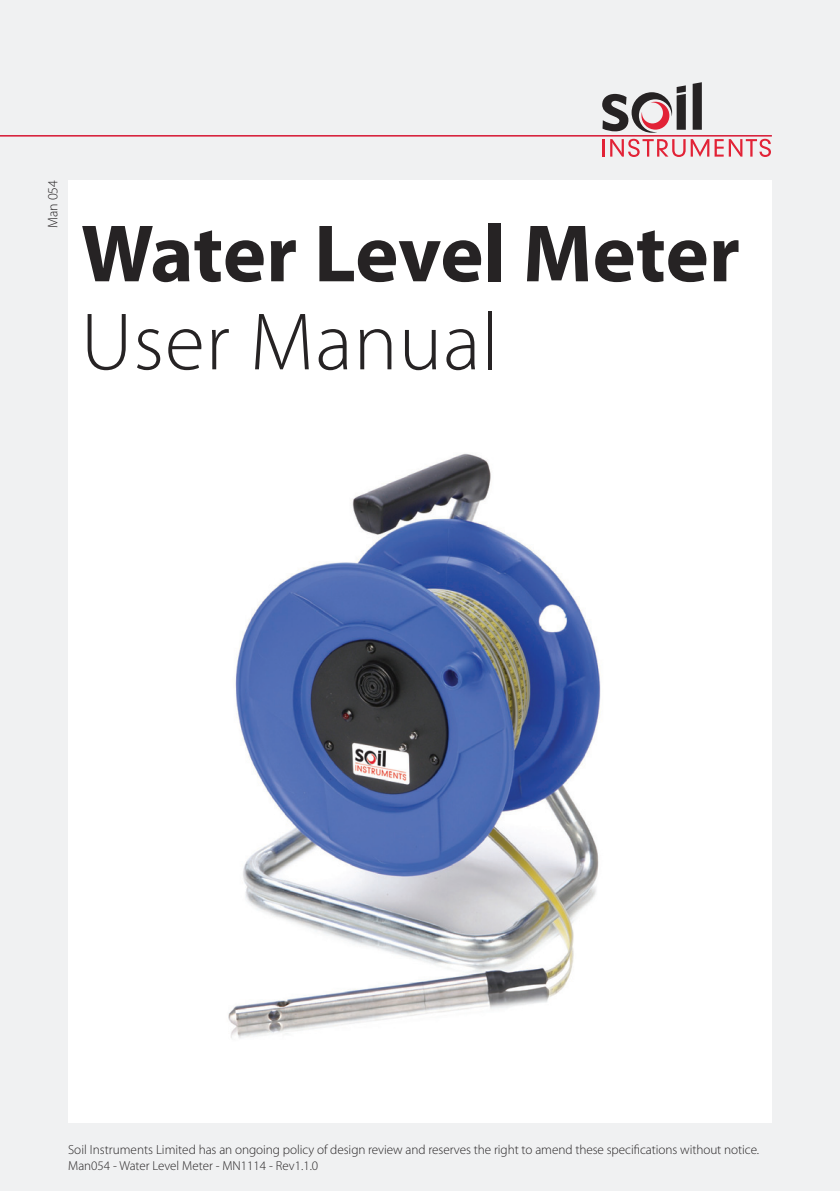
<style>
.page{position:relative;width:840px;height:1191px;background:#fff}
.page>*{position:absolute;margin:0;border:0;box-sizing:border-box;transform-origin:0 0}
.Body_copy{font:700 82px/88px "Myriad Pro";letter-spacing:-.005em;color:#262324}
.Body_copy-2{font:300 14px "Myriad Pro";color:#262324}
.t1{font:300 13.2px "Myriad Pro";letter-spacing:-.005em;color:#262324}
.t2{font:300 13px "Myriad Pro";color:#262324}
.s1{font-weight:300}
</style>
<div class="page">
<div style="left:0;top:0;width:839px;height:1191px;background:#f0f1f2"></div>
<div style="left:68px;top:180px;width:703px;height:943px;background:#fff"></div>
<img style="left:228px;top:453px;width:373px;height:585px">
<hr style="left:0;top:135px;width:771px;height:2px;background:#e51836">
<svg style="left:602px;top:139px;width:2px;height:18px"></svg>
<svg style="left:610px;top:139px;width:160px;height:18px"></svg>
<svg style="left:692px;top:82px;width:9px;height:48px"></svg>
<svg style="left:602px;top:85px;width:83px;height:48px"></svg>
<p class="Body_copy-2" style="left:44px;top:228px;width:50px;rotate:-90deg">Man 054</p>
<p class="Body_copy" style="left:81px;top:207px;width:660px">Water Level Meter<br><span class="s1">User Manual</span></p>
<p class="t1" style="left:68px;top:1141px;width:692px">Soil Instruments Limited has an ongoing policy of design review and reserves the right to amend these specifications without notice.</p>
<p class="t2" style="left:68px;top:1158px;width:251px">Man054 - Water Level Meter - MN1114 - Rev1.1.0</p>
</div>
